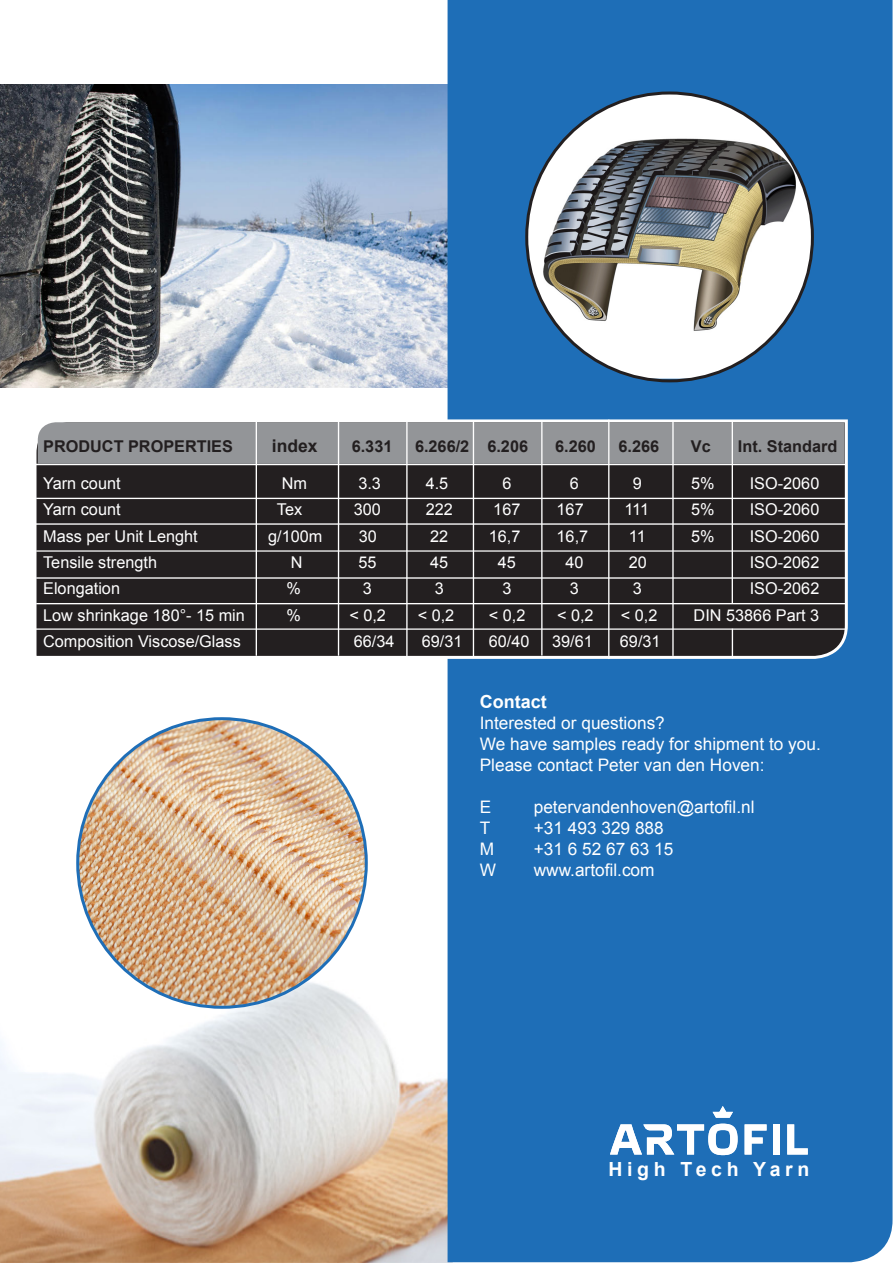
<style>
.page{position:relative;width:893px;height:1263px;background:#fff}
.page>*{position:absolute;margin:0;border:0;box-sizing:border-box;transform-origin:0 0}
.t1{font:700 19.5px "Arial";letter-spacing:.24em;color:#fff}
.t2{font:700 18px "Arial";color:#fff}
.t3{font:700 17.55px "Arial";color:#231f20}
.t4{font:17.25px "Arial";color:#fff}
.t5{font:16.2px "Arial";color:#fff}
.t6{font:700 16.2px "Arial";color:#231f20}
</style>
<div class="page">
<img style="left:0;top:84px;width:448px;height:303px">
<img style="left:0;top:957px;width:452px;height:306px">
<div style="left:448px;top:0;width:444px;height:1262px;background:#1e6eb7"></div>
<img style="left:527px;top:93px;width:285px;height:286px">
<img style="left:78px;top:719px;width:288px;height:288px;border-radius:144px">
<svg style="left:36px;top:418px;width:813px;height:242px;background:#2d2a2c"></svg>
<hr style="left:36px;top:464px;width:810px;height:1px;background:#fff">
<hr style="left:36px;top:498px;width:810px;height:1px;background:#fff">
<hr style="left:36px;top:523px;width:810px;height:2px;background:#fff">
<hr style="left:36px;top:550px;width:810px;height:2px;background:#fff">
<hr style="left:36px;top:577px;width:810px;height:2px;background:#fff">
<hr style="left:36px;top:603px;width:810px;height:1px;background:#fff">
<hr style="left:36px;top:628px;width:810px;height:2px;background:#fff">
<div style="left:38px;top:422px;width:807px;height:42px;background:#939598"></div>
<hr style="left:338px;top:421px;width:1px;height:235px;background:#fff">
<hr style="left:406px;top:422px;width:2px;height:235px;background:#fff">
<hr style="left:473px;top:421px;width:1px;height:235px;background:#fff">
<hr style="left:256px;top:421px;width:1px;height:235px;background:#fff">
<hr style="left:541px;top:420px;width:1px;height:235px;background:#fff">
<hr style="left:608px;top:420px;width:1px;height:239px;background:#fff">
<hr style="left:672px;top:421px;width:2px;height:235px;background:#fff">
<hr style="left:732px;top:421px;width:1px;height:182px;background:#fff">
<svg style="left:732px;top:630px;width:1px;height:28px"></svg>
<svg style="left:745px;top:1124px;width:22px;height:30px"></svg>
<div style="left:773px;top:1124px;width:7px;height:30px;background:#fff"></div>
<svg style="left:787px;top:1124px;width:21px;height:30px"></svg>
<svg style="left:713px;top:1106px;width:20px;height:12px"></svg>
<svg style="left:610px;top:1124px;width:128px;height:31px"></svg>
<p class="t6" style="left:43px;top:435px;width:191px">PRODUCT PROPERTIES</p>
<p class="t3" style="left:272px;top:434px;width:47px">index</p>
<p class="t6" style="left:352px;top:435px;width:42px">6.331</p>
<p class="t6" style="left:415px;top:435px;width:115px">6.266/2 6.206</p>
<p class="t6" style="left:555px;top:435px;width:42px">6.260</p>
<p class="t6" style="left:618px;top:435px;width:42px">6.266</p>
<p class="t6" style="left:691px;top:435px;width:21px">Vc</p>
<p class="t6" style="left:738px;top:435px;width:101px">Int. Standard</p>
<p class="t5" style="left:43px;top:473px;width:79px">Yarn count</p>
<p class="t5" style="left:282px;top:473px;width:27px">Nm</p>
<p class="t5" style="left:358px;top:473px;width:24px">3.3</p>
<p class="t5" style="left:426px;top:473px;width:24px">4.5</p>
<p class="t5" style="left:502px;top:473px;width:11px">6</p>
<p class="t5" style="left:570px;top:473px;width:11px">6</p>
<p class="t5" style="left:633px;top:473px;width:11px">9</p>
<p class="t5" style="left:691px;top:473px;width:25px">5%</p>
<p class="t5" style="left:750px;top:473px;width:71px">ISO-2060</p>
<p class="t5" style="left:43px;top:499px;width:79px">Yarn count</p>
<p class="t5" style="left:277px;top:499px;width:27px">Tex</p>
<p class="t5" style="left:354px;top:499px;width:29px">300</p>
<p class="t5" style="left:426px;top:499px;width:29px">222</p>
<p class="t5" style="left:493px;top:499px;width:29px">167</p>
<p class="t5" style="left:557px;top:499px;width:29px">167</p>
<p class="t5" style="left:624px;top:499px;width:26px">111</p>
<p class="t5" style="left:691px;top:499px;width:25px">5%</p>
<p class="t5" style="left:750px;top:499px;width:71px">ISO-2060</p>
<p class="t5" style="left:43px;top:525px;width:156px">Mass per Unit Lenght</p>
<p class="t5" style="left:268px;top:525px;width:56px">g/100m</p>
<p class="t5" style="left:359px;top:525px;width:20px">30</p>
<p class="t5" style="left:430px;top:525px;width:20px">22</p>
<p class="t5" style="left:489px;top:525px;width:33px">16,7</p>
<p class="t5" style="left:557px;top:525px;width:33px">16,7</p>
<p class="t5" style="left:629px;top:525px;width:18px">11</p>
<p class="t5" style="left:691px;top:525px;width:25px">5%</p>
<p class="t5" style="left:750px;top:525px;width:71px">ISO-2060</p>
<p class="t5" style="left:43px;top:552px;width:115px">Tensile strength</p>
<p class="t5" style="left:291px;top:552px;width:13px">N</p>
<p class="t5" style="left:358px;top:552px;width:20px">55</p>
<p class="t5" style="left:430px;top:552px;width:20px">45</p>
<p class="t5" style="left:498px;top:552px;width:20px">45</p>
<p class="t5" style="left:565px;top:552px;width:20px">40</p>
<p class="t5" style="left:629px;top:552px;width:20px">20</p>
<p class="t5" style="left:750px;top:552px;width:71px">ISO-2062</p>
<p class="t5" style="left:43px;top:578px;width:78px">Elongation</p>
<p class="t5" style="left:286px;top:578px;width:16px">%</p>
<p class="t5" style="left:363px;top:578px;width:11px">3</p>
<p class="t5" style="left:435px;top:578px;width:11px">3</p>
<p class="t5" style="left:502px;top:578px;width:11px">3</p>
<p class="t5" style="left:570px;top:578px;width:11px">3</p>
<p class="t5" style="left:633px;top:578px;width:11px">3</p>
<p class="t5" style="left:750px;top:578px;width:71px">ISO-2062</p>
<p class="t5" style="left:43px;top:604px;width:203px">Low shrinkage 180°- 15 min</p>
<p class="t5" style="left:286px;top:604px;width:16px">%</p>
<p class="t5" style="left:349px;top:604px;width:38px">&lt; 0,2</p>
<p class="t5" style="left:418px;top:604px;width:38px">&lt; 0,2</p>
<p class="t5" style="left:489px;top:604px;width:38px">&lt; 0,2</p>
<p class="t5" style="left:557px;top:604px;width:38px">&lt; 0,2</p>
<p class="t5" style="left:621px;top:604px;width:38px">&lt; 0,2</p>
<p class="t5" style="left:694px;top:604px;width:127px">DIN 53866 Part 3</p>
<p class="t5" style="left:43px;top:630px;width:199px">Composition Viscose/Glass</p>
<p class="t5" style="left:354px;top:630px;width:42px">66/34</p>
<p class="t5" style="left:422px;top:630px;width:42px">69/31</p>
<p class="t5" style="left:489px;top:630px;width:42px">60/40</p>
<p class="t5" style="left:552px;top:630px;width:42px">39/61</p>
<p class="t5" style="left:620px;top:630px;width:42px">69/31</p>
<p class="t2" style="left:480px;top:690px;width:68px">Contact</p>
<p class="t4" style="left:480px;top:712px;width:187px">Interested or questions?</p>
<p class="t4" style="left:480px;top:733px;width:342px">We have samples ready for shipment to you.</p>
<p class="t4" style="left:480px;top:754px;width:286px">Please contact Peter van den Hoven:</p>
<p class="t4" style="left:480px;top:796px;width:13px">E</p>
<p class="t4" style="left:534px;top:796px;width:222px">petervandenhoven@artofil.nl</p>
<p class="t4" style="left:480px;top:817px;width:12px">T</p>
<p class="t4" style="left:534px;top:817px;width:131px">+31 493 329 888</p>
<p class="t4" style="left:480px;top:838px;width:16px">M</p>
<p class="t4" style="left:534px;top:838px;width:141px">+31 6 52 67 63 15</p>
<p class="t4" style="left:480px;top:859px;width:18px">W</p>
<p class="t4" style="left:534px;top:859px;width:122px">www.artofil.com</p>
<p class="t1" style="left:608px;top:1157px;width:202px">High Tech Yarn</p>
</div>
